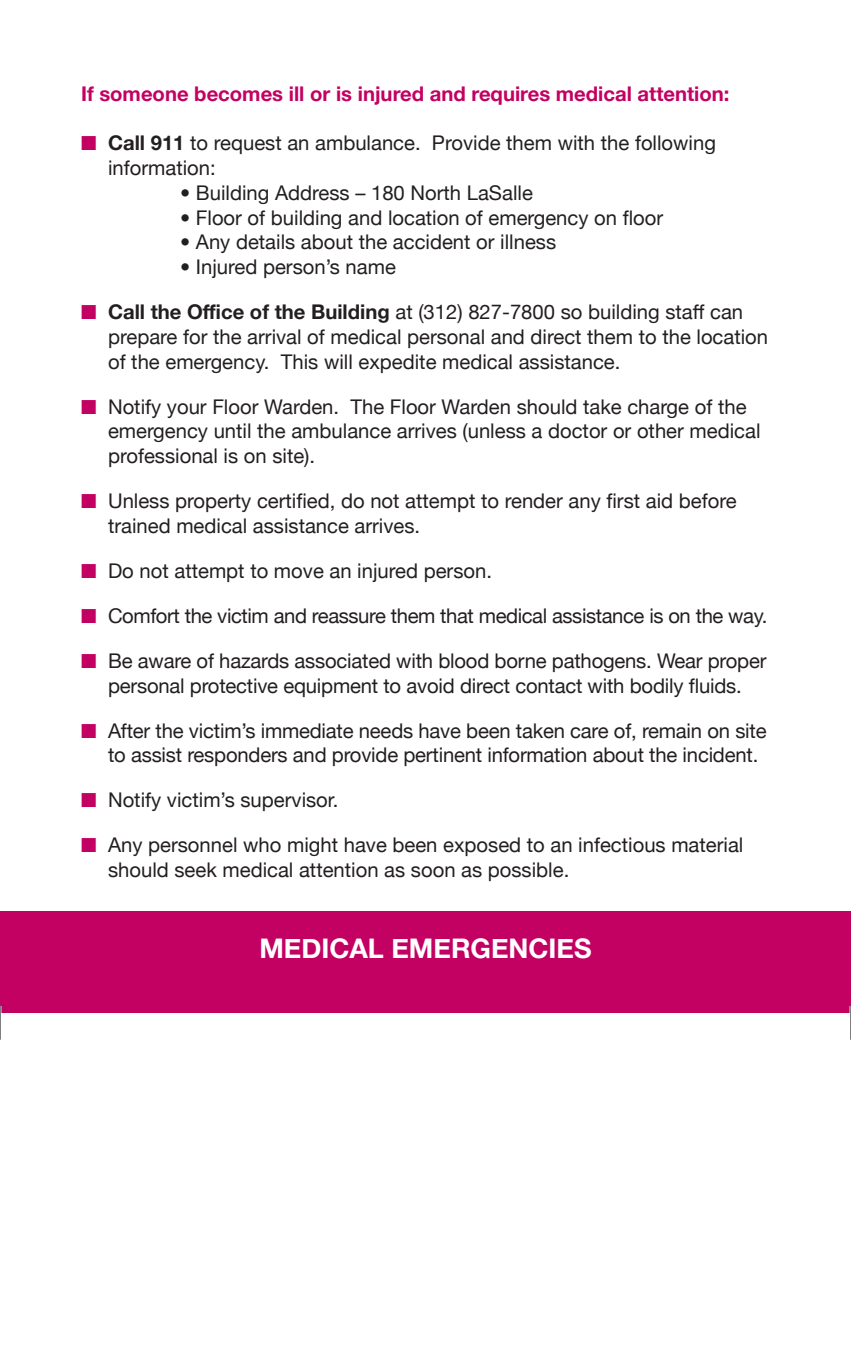
<style>
.page{position:relative;width:851px;height:1357px;background:#fff}
.page>*{position:absolute;margin:0;border:0;box-sizing:border-box;transform-origin:0 0}
.t1{font:700 27px "Helvetica Neue";color:#fff}
.t2{font:20.25px/24.8px "Helvetica Neue";color:#231f20}
.t3{font:20.25px "Helvetica Neue";letter-spacing:-.02em;color:#231f20}
.t4{font:700 20.25px "Helvetica Neue";color:#c30162}
.s1{color:#c30162}
.s2{font-weight:700}
</style>
<div class="page">
<div style="left:0;top:911px;width:850px;height:101px;background:#c30162"></div>
<hr style="left:849px;top:1006px;width:1px;height:33px;background:#fff">
<hr style="left:0;top:1006px;width:1px;height:33px;background:#000">
<hr style="left:850px;top:1006px;width:1px;height:33px;background:#000">
<p class="t4" style="left:81px;top:75px;width:650px">If someone becomes ill or is injured and requires medical attention:</p>
<p class="t2" style="left:108px;top:129px;width:609px;text-indent:-27px"><span class="s1">■</span> <span class="s2">Call 911</span> to request an ambulance. Provide them with the following information:</p>
<p class="t2" style="left:180px;top:179px;width:354px">• Building Address – 180 North LaSalle</p>
<p class="t2" style="left:180px;top:203px;width:484px">• Floor of building and location of emergency on floor</p>
<p class="t2" style="left:180px;top:228px;width:377px">• Any details about the accident or illness</p>
<p class="t2" style="left:180px;top:253px;width:217px">• Injured person’s name</p>
<p class="t2" style="left:108px;top:298px;width:661px;text-indent:-27px"><span class="s1">■</span> <span class="s2">Call the Office of the Building</span> at (312) 827-7800 so building staff can prepare for the arrival of medical personal and direct them to the location of the emergency. This will expedite medical assistance.</p>
<p class="t2" style="left:108px;top:392px;width:654px;text-indent:-27px"><span class="s1">■</span> Notify your Floor Warden. The Floor Warden should take charge of the emergency until the ambulance arrives (unless a doctor or other medical professional is on site).</p>
<p class="t2" style="left:108px;top:487px;width:630px;text-indent:-27px"><span class="s1">■</span> Unless property certified, do not attempt to render any first aid before trained medical assistance arrives.</p>
<p class="t2" style="left:81px;top:557px;width:412px"><span class="s1">■</span> Do not attempt to move an injured person.</p>
<p class="t3" style="left:81px;top:598px;width:688px"><span class="s1">■</span> Comfort the victim and reassure them that medical assistance is on the way.</p>
<p class="t2" style="left:81px;top:647px;width:687px;text-align:center"><span class="s1">■</span> Be aware of hazards associated with blood borne pathogens. Wear proper personal protective equipment to avoid direct contact with bodily fluids.</p>
<p class="t2" style="left:108px;top:716px;width:660px;text-indent:-27px"><span class="s1">■</span> After the victim’s immediate needs have been taken care of, remain on site to assist responders and provide pertinent information about the incident.</p>
<p class="t2" style="left:81px;top:786px;width:259px"><span class="s1">■</span> Notify victim’s supervisor.</p>
<p class="t2" style="left:108px;top:831px;width:636px;text-indent:-27px"><span class="s1">■</span> Any personnel who might have been exposed to an infectious material should seek medical attention as soon as possible.</p>
<h1 class="t1" style="left:259px;top:924px;width:333px">MEDICAL EMERGENCIES</h1>
</div>
